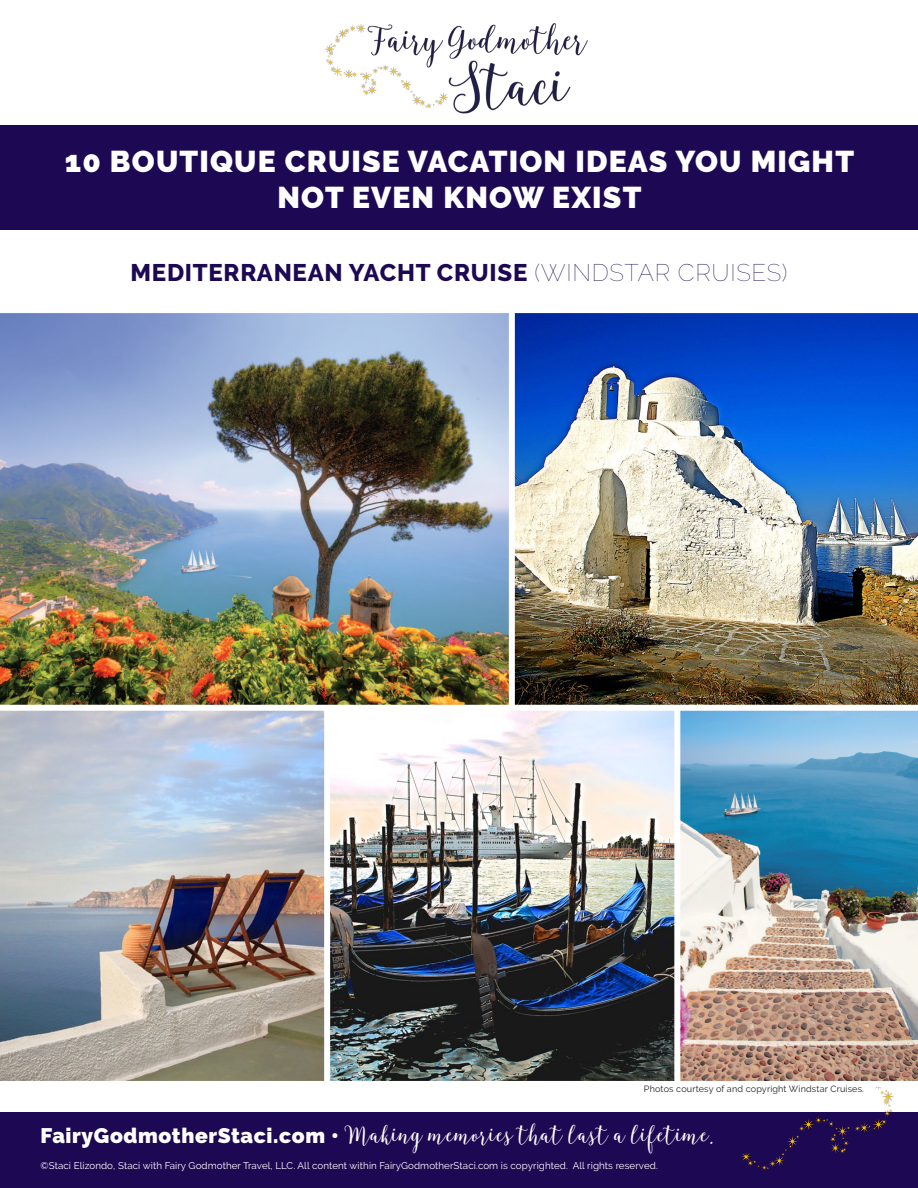
<style>
.page{position:relative;width:918px;height:1188px;background:#fff}
.page>*{position:absolute;margin:0;border:0;box-sizing:border-box;transform-origin:0 0}
.t1{font:900 30px/36px "Raleway";letter-spacing:.04em;color:#fff;text-align:center}
.t2{font:27px "Blingtastic Script";letter-spacing:.03em;color:#fff}
.t3{font:800 24px "Raleway";letter-spacing:.03em;color:#1d0854}
.t4{font:9.75px "Raleway";letter-spacing:.01em;color:#fff}
.t5{font:9px "Raleway";letter-spacing:.02em;color:#231f20}
.s1{font-weight:100}
.s2{font-family:"Raleway";font-weight:900;font-size:21px}
</style>
<div class="page">
<div style="left:0;top:1112px;width:918px;height:76px;background:#1d0854"></div>
<img style="left:326px;top:23px;width:262px;height:91px">
<div style="left:0;top:125px;width:918px;height:105px;background:#1d0854"></div>
<img style="left:741px;top:1087px;width:153px;height:84px">
<img style="left:680px;top:711px;width:238px;height:370px">
<img style="left:0;top:711px;width:324px;height:369px">
<img style="left:0;top:313px;width:509px;height:392px">
<img style="left:515px;top:313px;width:403px;height:392px">
<img style="left:330px;top:711px;width:344px;height:369px">
<h1 class="t1" style="left:65px;top:144px;width:791px">10 BOUTIQUE CRUISE VACATION IDEAS YOU MIGHT<br>NOT EVEN KNOW EXIST</h1>
<h3 class="t3" style="left:131px;top:259px;width:658px">MEDITERRANEAN YACHT CRUISE <span class="s1">(WINDSTAR CRUISES)</span></h3>
<p class="t5" style="left:644px;top:1084px;width:222px">Photos courtesy of and copyright Windstar Cruises.</p>
<h2 class="t2" style="left:40px;top:1120px;width:675px"><span class="s2">FAIRYGODMOTHERSTACI.COM •</span> Making memories that last a lifetime.</h2>
<p class="t4" style="left:40px;top:1160px;width:619px">©Staci Elizondo, Staci with Fairy Godmother Travel, LLC. All content within FairyGodmotherStaci.com is copyrighted. All rights reserved.</p>
</div>
